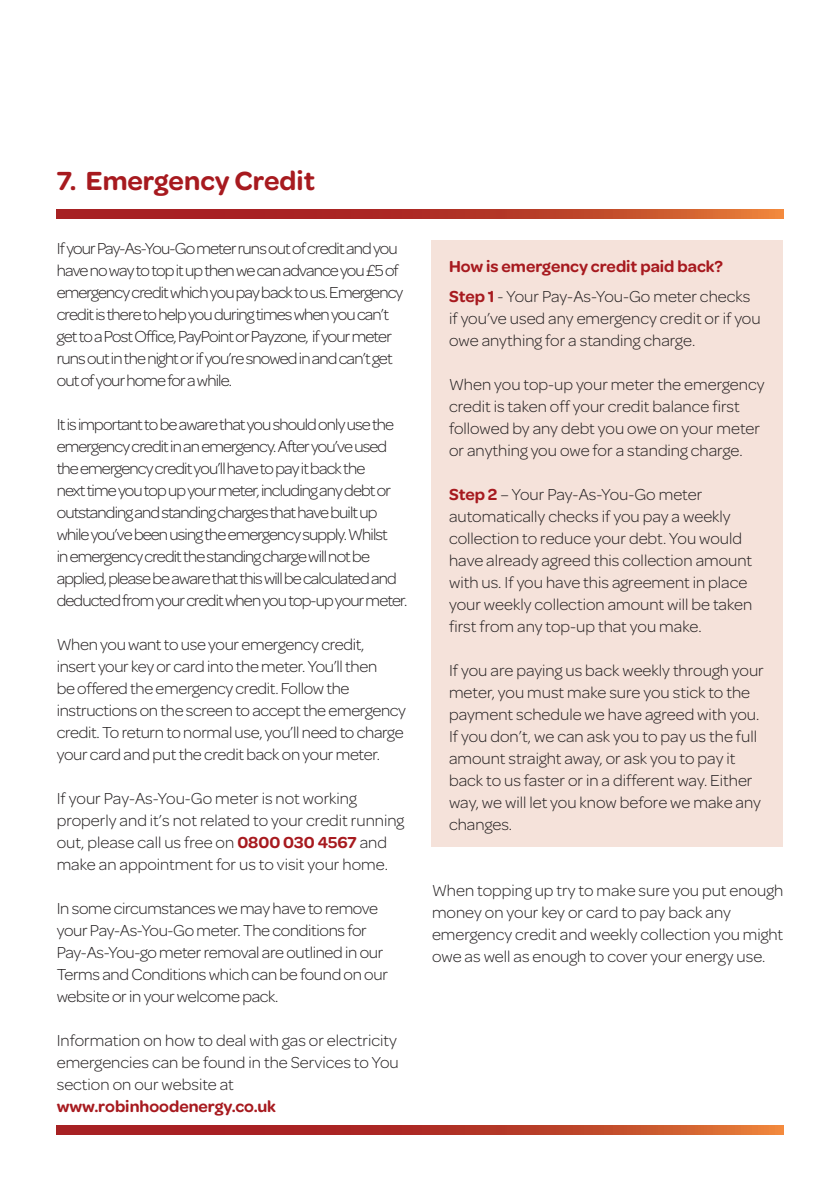
<style>
.page{position:relative;width:840px;height:1191px;background:#fff}
.page>*{position:absolute;margin:0;border:0;box-sizing:border-box;transform-origin:0 0}
.t1{font:600 28px "Omnes";color:#a71a1f}
.t2{font:300 17px/22px "Omnes";color:#231f20}
.t3{font:300 17px/22px "Omnes";letter-spacing:-.05em;color:#231f20}
.t4{font:300 17px/22px "Omnes";letter-spacing:-.02em;color:#231f20}
.t5{font:600 17px/30.4px "Omnes";color:#a71a1f}
.s1{font-weight:600;color:#a71a1f}
.s2{font-weight:300;color:#231f20}
</style>
<div class="page">
<div style="left:431px;top:240px;width:351px;height:606px;background:#f5e2da"></div>
<svg style="left:57px;top:210px;width:725px;height:8px;background:#b73928"></svg>
<svg style="left:57px;top:1125px;width:725px;height:9px;background:#b73928"></svg>
<h1 class="t1" style="left:57px;top:160px;width:259px">7. Emergency Credit</h1>
<p class="t3" style="left:57px;top:236px;width:348px">If your Pay-As-You-Go meter runs out of credit and you have no way to top it up then we can advance you £5 of emergency credit which you pay back to us. Emergency credit is there to help you during times when you can’t get to a Post Office, PayPoint or Payzone, if your meter runs out in the night or if you’re snowed in and can’t get out of your home for a while.</p>
<p class="t3" style="left:57px;top:412px;width:352px">It is important to be aware that you should only use the emergency credit in an emergency. After you’ve used the emergency credit you’ll have to pay it back the<br>next time you top up your meter, including any debt or outstanding and standing charges that have built up while you’ve been using the emergency supply. Whilst<br>in emergency credit the standing charge will not be applied, please be aware that this will be calculated and deducted from your credit when you top-up your meter.</p>
<p class="t4" style="left:57px;top:632px;width:350px">When you want to use your emergency credit, insert your key or card into the meter. You’ll then<br>be offered the emergency credit. Follow the instructions on the screen to accept the emergency credit. To return to normal use, you’ll need to charge your card and put the credit back on your meter.</p>
<p class="t2" style="left:57px;top:786px;width:349px">If your Pay-As-You-Go meter is not working properly and it’s not related to your credit running out, please call us free on <span class="s1">0800 030 4567</span> and make an appointment for us to visit your home.</p>
<p class="t4" style="left:57px;top:896px;width:332px">In some circumstances we may have to remove your Pay-As-You-Go meter. The conditions for Pay-As-You-go meter removal are outlined in our Terms and Conditions which can be found on our website or in your welcome pack.</p>
<p class="t4" style="left:57px;top:1028px;width:343px;text-align:justify">Information on how to deal with gas or electricity emergencies can be found in the Services to You section on our website at</p>
<p class="t5" style="left:57px;top:1090px;width:221px">www.robinhoodenergy.co.uk</p>
<p class="t5" style="left:449px;top:250px;width:303px">How is emergency credit paid back?<br>Step 1 <span class="s2">- Your Pay-As-You-Go meter checks</span></p>
<p class="t2" style="left:449px;top:307px;width:313px">if you’ve used any emergency credit or if you owe anything for a standing charge.</p>
<p class="t2" style="left:449px;top:373px;width:317px">When you top-up your meter the emergency credit is taken off your credit balance first followed by any debt you owe on your meter or anything you owe for a standing charge.</p>
<p class="t2" style="left:449px;top:483px;width:304px"><span class="s1">Step 2</span> – Your Pay-As-You-Go meter automatically checks if you pay a weekly collection to reduce your debt. You would have already agreed this collection amount with us. If you have this agreement in place your weekly collection amount will be taken first from any top-up that you make.</p>
<p class="t2" style="left:449px;top:659px;width:316px">If you are paying us back weekly through your meter, you must make sure you stick to the payment schedule we have agreed with you.<br>If you don’t, we can ask you to pay us the full amount straight away, or ask you to pay it back to us faster or in a different way. Either way, we will let you know before we make any changes.</p>
<p class="t2" style="left:432px;top:879px;width:352px">When topping up try to make sure you put enough money on your key or card to pay back any emergency credit and weekly collection you might owe as well as enough to cover your energy use.</p>
</div>
